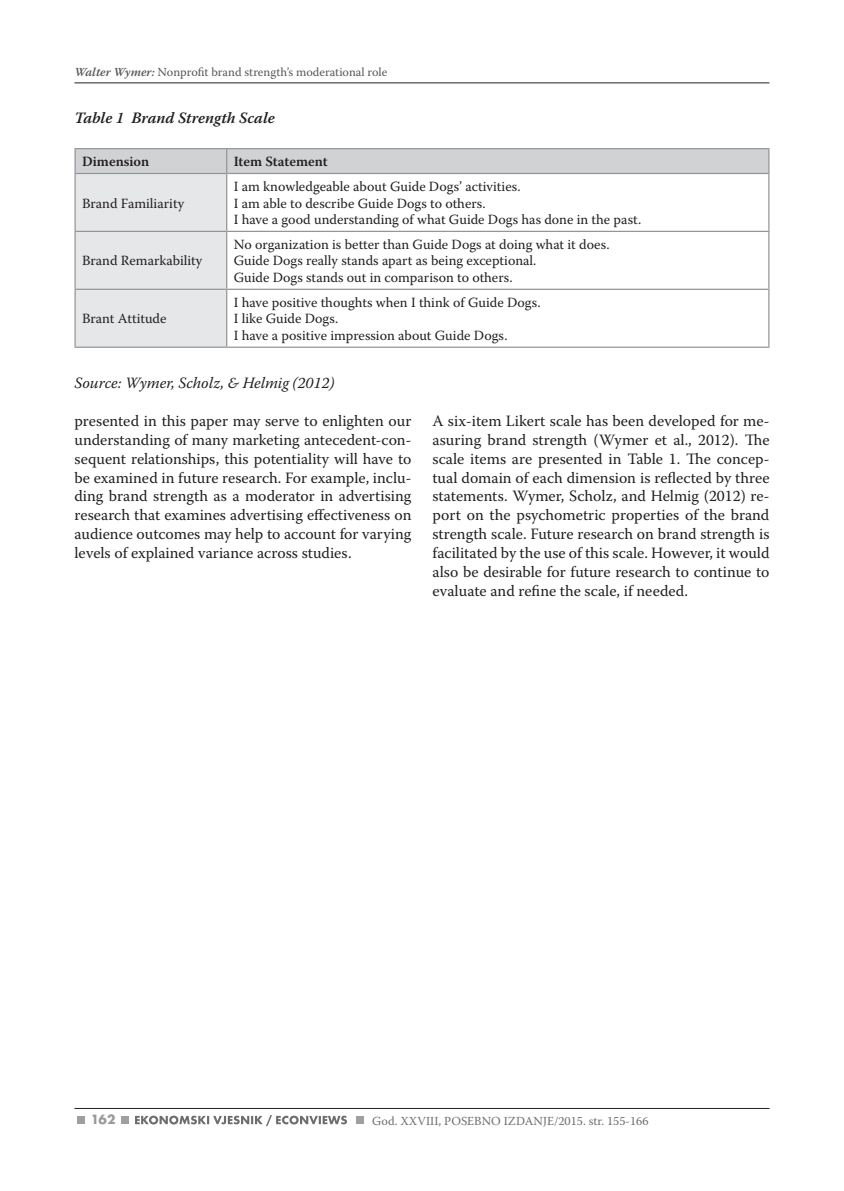
<style>
.page{position:relative;width:844px;height:1191px;background:#fff}
.page>*{position:absolute;margin:0;border:0;box-sizing:border-box;transform-origin:0 0}
.t1{font:15.75px/18.9px "Warnock Pro";color:#231f20;text-align:justify}
.t2{font:italic 15.75px "Warnock Pro";color:#231f20}
.t3{font:italic 600 15.75px "Warnock Pro";color:#231f20}
.t4{font:14px/16.8px "Warnock Pro";color:#231f20}
.t5{font:600 14px "Warnock Pro";color:#231f20}
.t6{font:700 14px "Futura TOT";color:#97999c}
.t7{font:12.25px "Warnock Pro";color:#57585a}
.t8{font:12.25px "Warnock Pro";color:#6c6d70}
.s1{font-weight:600;font-style:italic}
</style>
<div class="page">
<hr style="left:74px;top:83px;width:695px;height:1px;background:#231f20">
<hr style="left:74px;top:1108px;width:695px;height:1px;background:#231f20">
<div style="left:121px;top:1115px;width:7px;height:8px;background:#9d9fa2"></div>
<div style="left:356px;top:1115px;width:8px;height:8px;background:#9d9fa2"></div>
<div style="left:77px;top:1115px;width:8px;height:8px;background:#9d9fa2"></div>
<svg style="left:135px;top:1115px;width:212px;height:11px"></svg>
<hr style="left:74px;top:148px;width:153px;height:1px;background:#939598">
<hr style="left:74px;top:149px;width:2px;height:24px;background:#939598">
<hr style="left:227px;top:148px;width:542px;height:1px;background:#939598">
<svg style="left:75px;top:149px;width:694px;height:197px"></svg>
<hr style="left:74px;top:173px;width:153px;height:1px;background:#939598">
<hr style="left:74px;top:174px;width:2px;height:57px;background:#939598">
<hr style="left:227px;top:173px;width:542px;height:1px;background:#939598">
<hr style="left:226px;top:174px;width:1px;height:57px;background:#939598">
<hr style="left:768px;top:174px;width:1px;height:57px;background:#939598">
<hr style="left:74px;top:231px;width:153px;height:1px;background:#939598">
<hr style="left:74px;top:232px;width:2px;height:57px;background:#939598">
<hr style="left:227px;top:231px;width:542px;height:1px;background:#939598">
<hr style="left:226px;top:232px;width:1px;height:57px;background:#939598">
<hr style="left:768px;top:232px;width:1px;height:57px;background:#939598">
<hr style="left:74px;top:289px;width:153px;height:1px;background:#939598">
<hr style="left:74px;top:290px;width:2px;height:56px;background:#939598">
<hr style="left:227px;top:289px;width:542px;height:1px;background:#939598">
<hr style="left:226px;top:290px;width:1px;height:56px;background:#939598">
<hr style="left:768px;top:290px;width:1px;height:56px;background:#939598">
<hr style="left:74px;top:346px;width:153px;height:2px;background:#939598">
<hr style="left:227px;top:346px;width:542px;height:2px;background:#939598">
<p class="t7" style="left:74px;top:64px;width:314px"><span class="s1">Walter Wymer:</span> Nonprofit brand strength’s moderational role</p>
<p class="t3" style="left:74px;top:109px;width:202px">Table 1 Brand Strength Scale</p>
<p class="t5" style="left:82px;top:153px;width:69px">Dimension</p>
<p class="t5" style="left:234px;top:153px;width:95px">Item Statement</p>
<p class="t4" style="left:82px;top:194px;width:103px">Brand Familiarity</p>
<p class="t4" style="left:234px;top:177px;width:409px">I am knowledgeable about Guide Dogs’ activities.<br>I am able to describe Guide Dogs to others.<br>I have a good understanding of what Guide Dogs has done in the past.</p>
<p class="t4" style="left:82px;top:252px;width:122px">Brand Remarkability</p>
<p class="t4" style="left:82px;top:310px;width:86px">Brant Attitude</p>
<p class="t4" style="left:234px;top:235px;width:377px">No organization is better than Guide Dogs at doing what it does.<br>Guide Dogs really stands apart as being exceptional.<br>Guide Dogs stands out in comparison to others.</p>
<p class="t4" style="left:234px;top:293px;width:308px">I have positive thoughts when I think of Guide Dogs.<br>I like Guide Dogs.<br>I have a positive impression about Guide Dogs.</p>
<p class="t2" style="left:74px;top:373px;width:261px">Source: Wymer, Scholz, &amp; Helmig (2012)</p>
<p class="t1" style="left:74px;top:411px;width:338px">presented in this paper may serve to enlighten our understanding of many marketing antecedent-con&shy;sequent relationships, this potentiality will have to be examined in future research. For example, inclu&shy;ding brand strength as a moderator in advertising research that examines advertising effectiveness on audience outcomes may help to account for varying levels of explained variance across studies.</p>
<p class="t1" style="left:432px;top:411px;width:338px">A six-item Likert scale has been developed for me&shy;asuring brand strength (Wymer et al., 2012). The scale items are presented in Table 1. The concep&shy;tual domain of each dimension is reflected by three statements. Wymer, Scholz, and Helmig (2012) re&shy;port on the psychometric properties of the brand strength scale. Future research on brand strength is facilitated by the use of this scale. However, it would also be desirable for future research to continue to evaluate and refine the scale, if needed.</p>
<p class="t6" style="left:91px;top:1111px;width:26px">162</p>
<p class="t8" style="left:372px;top:1113px;width:278px">God. XXVIII, POSEBNO IZDANJE/2015. str. 155-166</p>
</div>
